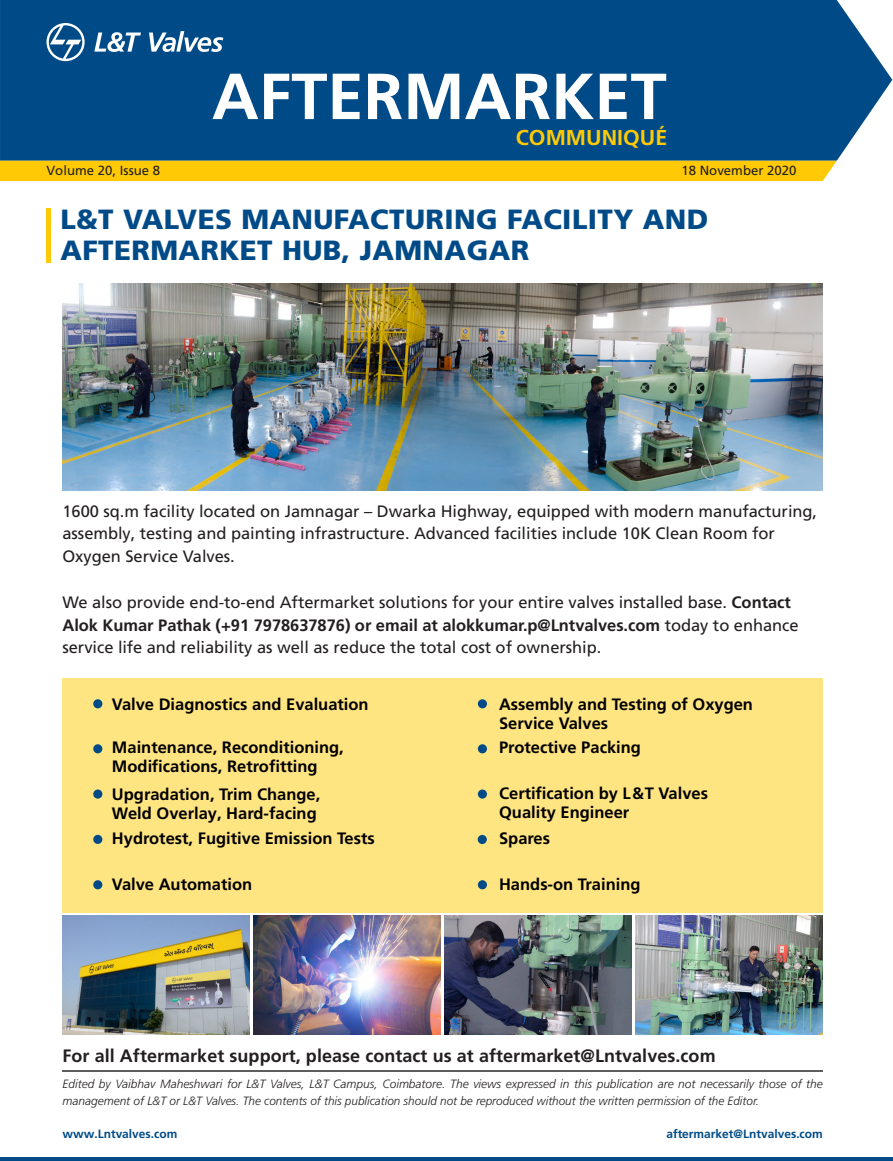
<style>
.page{position:relative;width:893px;height:1161px;background:#fff}
.page>*{position:absolute;margin:0;border:0;box-sizing:border-box;transform-origin:0 0}
.t1{font:700 64.95px "Frutiger LT Pro";color:#fff}
.t2{font:900 27.75px/30px "Frutiger LT Pro";letter-spacing:.015em;color:#004b87}
.t3{font:700 21.45px "Frutiger LT Pro";color:#ffca05}
.t4{font:700 18px "Frutiger LT Pro";letter-spacing:.005em;color:#231f20}
.t5{font:16.5px/22.8px "Frutiger LT Pro";letter-spacing:-.005em;color:#231f20}
.t6{font:700 16.5px/18.8px "Frutiger LT Pro";color:#000}
.t7{font:13.2px "Frutiger LT Pro";color:#231f20}
.t8{font:italic 300 12px/16.2px "Frutiger LT Pro";color:#231f20}
.t9{font:700 12px "Frutiger LT Pro";color:#004b87}
.s1{font-weight:700}
</style>
<div class="page">
<div style="left:62px;top:678px;width:761px;height:234px;background:#ffe482"></div>
<div style="left:0;top:0;width:892px;height:161px;background:#004b87"></div>
<div style="left:0;top:161px;width:837px;height:20px;background:#ffca05"></div>
<div style="left:46px;top:209px;width:5px;height:54px;background:#ffca05"></div>
<svg style="left:94px;top:31px;width:129px;height:21px"></svg>
<svg style="left:46px;top:23px;width:39px;height:38px"></svg>
<hr style="left:0;top:1157px;width:893px;height:3px;background:#004b87">
<hr style="left:62px;top:1070px;width:761px;height:1px;background:#5d5d5d">
<img style="left:62px;top:916px;width:188px;height:118px">
<img style="left:635px;top:916px;width:188px;height:118px">
<img style="left:444px;top:916px;width:188px;height:118px">
<img style="left:253px;top:916px;width:188px;height:118px">
<img style="left:62px;top:283px;width:761px;height:207px">
<div style="left:93px;top:699px;width:9px;height:9px;background:#004b87;border-radius:50%"></div>
<div style="left:478px;top:699px;width:9px;height:9px;background:#004b87;border-radius:50%"></div>
<div style="left:478px;top:744px;width:9px;height:9px;background:#004b87;border-radius:50%"></div>
<div style="left:478px;top:789px;width:9px;height:9px;background:#004b87;border-radius:50%"></div>
<div style="left:478px;top:835px;width:9px;height:9px;background:#004b87;border-radius:50%"></div>
<div style="left:478px;top:880px;width:9px;height:9px;background:#004b87;border-radius:50%"></div>
<div style="left:93px;top:744px;width:9px;height:9px;background:#004b87;border-radius:50%"></div>
<div style="left:93px;top:789px;width:9px;height:9px;background:#004b87;border-radius:50%"></div>
<div style="left:93px;top:834px;width:9px;height:10px;background:#004b87;border-radius:50%"></div>
<div style="left:93px;top:880px;width:9px;height:9px;background:#004b87;border-radius:50%"></div>
<h1 class="t1" style="left:212px;top:58px;width:456px">AFTERMARKET</h1>
<h3 class="t3" style="left:516px;top:125px;width:153px">COMMUNIQUÉ</h3>
<p class="t7" style="left:681px;top:162px;width:117px">18 November 2020</p>
<p class="t7" style="left:46px;top:162px;width:115px">Volume 20, Issue 8</p>
<h2 class="t2" style="left:60px;top:205px;width:649px">L&amp;T VALVES MANUFACTURING FACILITY AND<br>AFTERMARKET HUB, JAMNAGAR</h2>
<p class="t5" style="left:62px;top:499px;width:756px">1600 sq.m facility located on Jamnagar – Dwarka Highway, equipped with modern manufacturing, assembly, testing and painting infrastructure. Advanced facilities include 10K Clean Room for<br>Oxygen Service Valves.</p>
<p class="t5" style="left:62px;top:590px;width:738px">We also provide end-to-end Aftermarket solutions for your entire valves installed base. <span class="s1">Contact<br>Alok Kumar Pathak (+91 7978637876) or email at alokkumar.p@Lntvalves.com</span> today to enhance service life and reliability as well as reduce the total cost of ownership.</p>
<p class="t6" style="left:112px;top:694px;width:258px">Valve Diagnostics and Evaluation</p>
<p class="t6" style="left:112px;top:738px;width:233px">Maintenance, Reconditioning,<br>Modifications, Retrofitting</p>
<p class="t6" style="left:112px;top:784px;width:210px">Upgradation, Trim Change,<br>Weld Overlay, Hard-facing</p>
<p class="t6" style="left:112px;top:829px;width:264px">Hydrotest, Fugitive Emission Tests</p>
<p class="t6" style="left:112px;top:874px;width:142px">Valve Automation</p>
<p class="t6" style="left:499px;top:694px;width:255px">Assembly and Testing of Oxygen<br>Service Valves</p>
<p class="t6" style="left:499px;top:738px;width:143px">Protective Packing</p>
<p class="t6" style="left:499px;top:784px;width:210px">Certification by L&amp;T Valves<br>Quality Engineer</p>
<p class="t6" style="left:499px;top:829px;width:53px">Spares</p>
<p class="t6" style="left:499px;top:874px;width:143px">Hands-on Training</p>
<p class="t4" style="left:62px;top:1045px;width:655px">For all Aftermarket support, please contact us at aftermarket@Lntvalves.com</p>
<p class="t8" style="left:62px;top:1076px;width:762px">Edited by Vaibhav Maheshwari for L&amp;T Valves, L&amp;T Campus, Coimbatore. The views expressed in this publication are not necessarily those of the management of L&amp;T or L&amp;T Valves. The contents of this publication should not be reproduced without the written permission of the Editor.</p>
<p class="t9" style="left:62px;top:1126px;width:117px">www.Lntvalves.com</p>
<p class="t9" style="left:666px;top:1126px;width:158px">aftermarket@Lntvalves.com</p>
</div>
